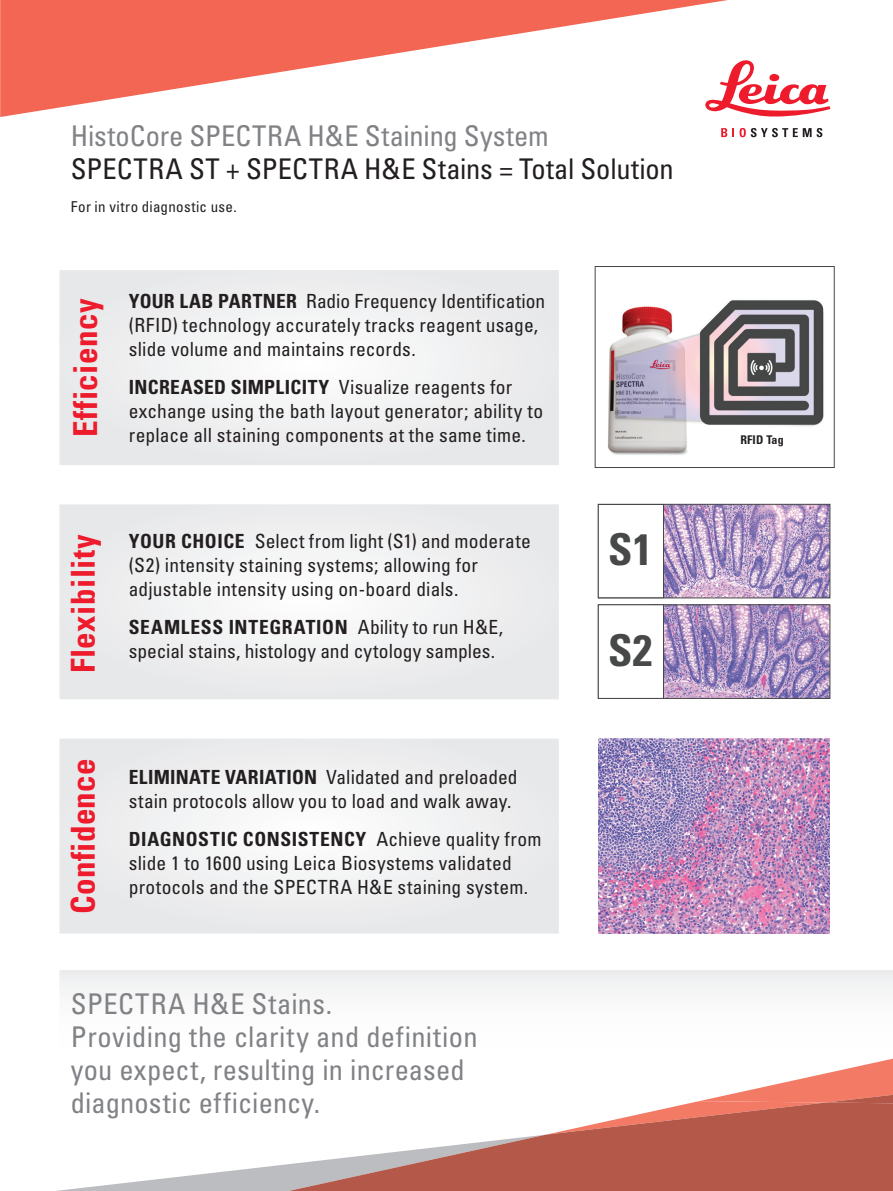
<style>
.page{position:relative;width:893px;height:1191px;background:#fff}
.page>*{position:absolute;margin:0;border:0;box-sizing:border-box;transform-origin:0 0}
.t1{font:700 condensed 43.95px "Univers LT Std";color:#474848}
.t2{font:700 condensed 33px "Univers LT Std";letter-spacing:.015em;color:#ee1b2d}
.t3{font:condensed 28.5px/33px "Univers LT Std";letter-spacing:.005em;color:#808285}
.t4{font:condensed 28.5px "Univers LT Std";letter-spacing:.005em;color:#231f20}
.t5{font:condensed 19.5px/24px "Univers LT Std";letter-spacing:.01em;color:#231f20}
.t6{font:condensed 15px "Univers LT Std";letter-spacing:.02em;color:#231f20}
.t7{font:700 condensed 12px "Univers LT Std";letter-spacing:.01em;color:#231f20}
.s1{font-weight:700}
</style>
<div class="page">
<svg style="left:0;top:0;width:728px;height:117px;fill:#f26653"></svg>
<svg style="left:59px;top:739px;width:500px;height:194px"></svg>
<div style="left:59px;top:970px;width:834px;height:20px;background:#f0f1f2"></div>
<svg style="left:56px;top:1058px;width:837px;height:133px"></svg>
<svg style="left:59px;top:504px;width:500px;height:195px"></svg>
<svg style="left:59px;top:270px;width:500px;height:195px"></svg>
<img style="left:607px;top:300px;width:217px;height:155px">
<div style="left:595px;top:266px;width:240px;height:202px;border:1px solid #464747"></div>
<img style="left:598px;top:738px;width:232px;height:195px">
<svg style="left:705px;top:60px;width:125px;height:57px"></svg>
<svg style="left:721px;top:128px;width:13px;height:9px"></svg>
<svg style="left:740px;top:128px;width:82px;height:9px"></svg>
<img style="left:664px;top:506px;width:164px;height:90px">
<div style="left:598px;top:504px;width:232px;height:94px;border:1px solid #464747"></div>
<img style="left:664px;top:606px;width:164px;height:90px">
<div style="left:598px;top:604px;width:232px;height:94px;border:1px solid #464747"></div>
<div style="left:598px;top:504px;width:66px;height:94px;background:#fff;border:1px solid #464747"></div>
<div style="left:598px;top:604px;width:66px;height:94px;background:#fff;border:1px solid #464747"></div>
<h3 class="t3" style="left:71px;top:118px;width:479px">HistoCore SPECTRA H&amp;E Staining System</h3>
<h3 class="t4" style="left:71px;top:150px;width:604px">SPECTRA ST + SPECTRA H&amp;E Stains = Total Solution</h3>
<p class="t6" style="left:71px;top:198px;width:167px">For in vitro diagnostic use.</p>
<h2 class="t2" style="left:65px;top:437px;width:140px;rotate:-90deg">Efficiency</h2>
<p class="t5" style="left:129px;top:289px;width:418px"><span class="s1">YOUR LAB PARTNER</span> Radio Frequency Identification (RFID) technology accurately tracks reagent usage, slide volume and maintains records.</p>
<p class="t5" style="left:129px;top:375px;width:416px"><span class="s1">INCREASED SIMPLICITY</span> Visualize reagents for exchange using the bath layout generator; ability to replace all staining components at the same time.</p>
<h2 class="t2" style="left:63px;top:673px;width:140px;rotate:-90deg">Flexibility</h2>
<p class="t5" style="left:129px;top:529px;width:403px"><span class="s1">YOUR CHOICE</span> Select from light (S1) and moderate (S2) intensity staining systems; allowing for adjustable intensity using on-board dials.</p>
<p class="t5" style="left:129px;top:615px;width:376px"><span class="s1">SEAMLESS INTEGRATION</span> Ability to run H&amp;E, special stains, histology and cytology samples.</p>
<h2 class="t2" style="left:63px;top:913px;width:157px;rotate:-90deg">Confidence</h2>
<p class="t5" style="left:129px;top:765px;width:390px"><span class="s1">ELIMINATE VARIATION</span> Validated and preloaded stain protocols allow you to load and walk away.</p>
<p class="t5" style="left:129px;top:826px;width:414px"><span class="s1">DIAGNOSTIC CONSISTENCY</span> Achieve quality from slide 1 to 1600 using Leica Biosystems validated protocols and the SPECTRA H&amp;E staining system.</p>
<h3 class="t3" style="left:71px;top:987px;width:408px">SPECTRA H&amp;E Stains.<br>Providing the clarity and definition you expect, resulting in increased diagnostic efficiency.</h3>
<h1 class="t1" style="left:608px;top:522px;width:45px">S1</h1>
<h1 class="t1" style="left:608px;top:623px;width:45px">S2</h1>
<p class="t7" style="left:740px;top:432px;width:45px">RFID Tag</p>
</div>
